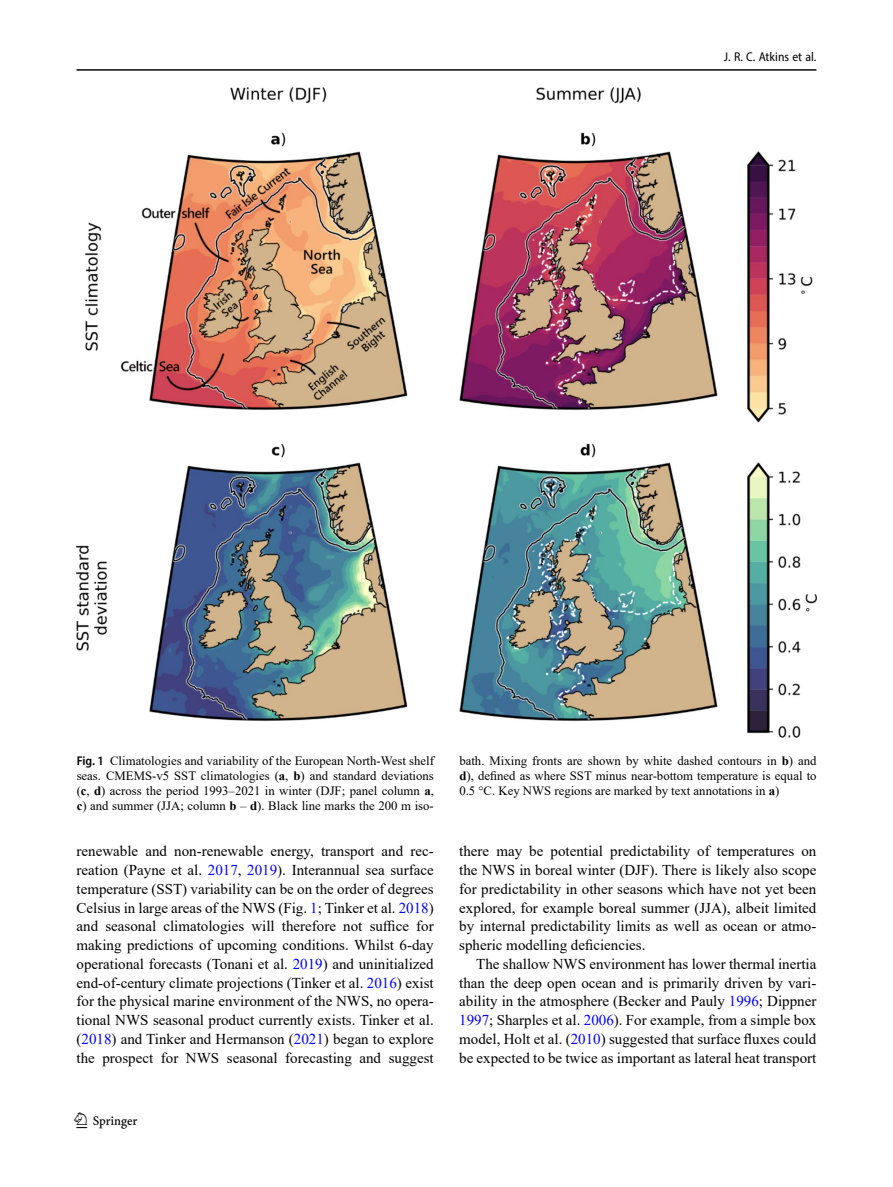
<style>
.page{position:relative;width:893px;height:1187px;background:#fff}
.page>*{position:absolute;margin:0;border:0;box-sizing:border-box;transform-origin:0 0}
.t1{font:22.5px "Springnew";color:#000}
.Body_Text_Indent{font:15px/18.8px "Times New Roman";color:#000;text-align:justify}
.Figure_Caption{font:12.75px/15px "Times New Roman";color:#000;text-align:justify}
.t2{font:semi-condensed 12.75px "Myriad Pro";color:#000}
.s1{font-family:"Myriad Pro";font-weight:600;font-stretch:semi-condensed}
.s2{font-weight:700}
.s3{color:#00f}
</style>
<div class="page">
<hr style="left:77px;top:69px;width:739px;height:2px;background:#000">
<img style="left:77px;top:87px;width:740px;height:651px">
<p class="t2" style="left:724px;top:49px;width:94px">J. R. C. Atkins et al.</p>
<p class="Figure_Caption" style="left:77px;top:752px;width:359px"><span class="s1">Fig. 1</span> Climatologies and variability of the European North-West shelf seas. CMEMS-v5 SST climatologies (<span class="s2">a</span>, <span class="s2">b</span>) and standard deviations (<span class="s2">c</span>, <span class="s2">d</span>) across the period 1993–2021 in winter (DJF; panel column <span class="s2">a</span>, <span class="s2">c</span>) and summer (JJA; column <span class="s2">b</span> – <span class="s2">d</span>). Black line marks the 200 m iso-</p>
<p class="Figure_Caption" style="left:459px;top:752px;width:359px">bath. Mixing fronts are shown by white dashed contours in <span class="s2">b</span>) and <span class="s2">d</span>), defined as where SST minus near-bottom temperature is equal to 0.5 °C. Key NWS regions are marked by text annotations in <span class="s2">a</span>)</p>
<p class="Body_Text_Indent" style="left:77px;top:841px;width:359px">renewable and non-renewable energy, transport and rec&shy;reation (Payne et al. <span class="s3">2017</span>, <span class="s3">2019</span>). Interannual sea surface temperature (SST) variability can be on the order of degrees Celsius in large areas of the NWS (Fig. <span class="s3">1</span>; Tinker et al. <span class="s3">2018</span>) and seasonal climatologies will therefore not suffice for making predictions of upcoming conditions. Whilst 6-day operational forecasts (Tonani et al. <span class="s3">2019</span>) and uninitialized end-of-century climate projections (Tinker et al. <span class="s3">2016</span>) exist for the physical marine environment of the NWS, no opera&shy;tional NWS seasonal product currently exists. Tinker et al. (<span class="s3">2018</span>) and Tinker and Hermanson (<span class="s3">2021</span>) began to explore the prospect for NWS seasonal forecasting and suggest</p>
<p class="Body_Text_Indent" style="left:459px;top:841px;width:359px">there may be potential predictability of temperatures on the NWS in boreal winter (DJF). There is likely also scope for predictability in other seasons which have not yet been explored, for example boreal summer (JJA), albeit limited by internal predictability limits as well as ocean or atmo&shy;spheric modelling deficiencies.</p>
<p class="Body_Text_Indent" style="left:459px;top:953px;width:359px;text-indent:17px">The shallow NWS environment has lower thermal inertia than the deep open ocean and is primarily driven by vari&shy;ability in the atmosphere (Becker and Pauly <span class="s3">1996</span>; Dippner <span class="s3">1997</span>; Sharples et al. <span class="s3">2006</span>). For example, from a simple box model, Holt et al. (<span class="s3">2010</span>) suggested that surface fluxes could be expected to be twice as important as lateral heat transport</p>
<h1 class="t1" style="left:77px;top:1107px;width:63px">1 3</h1>
</div>
